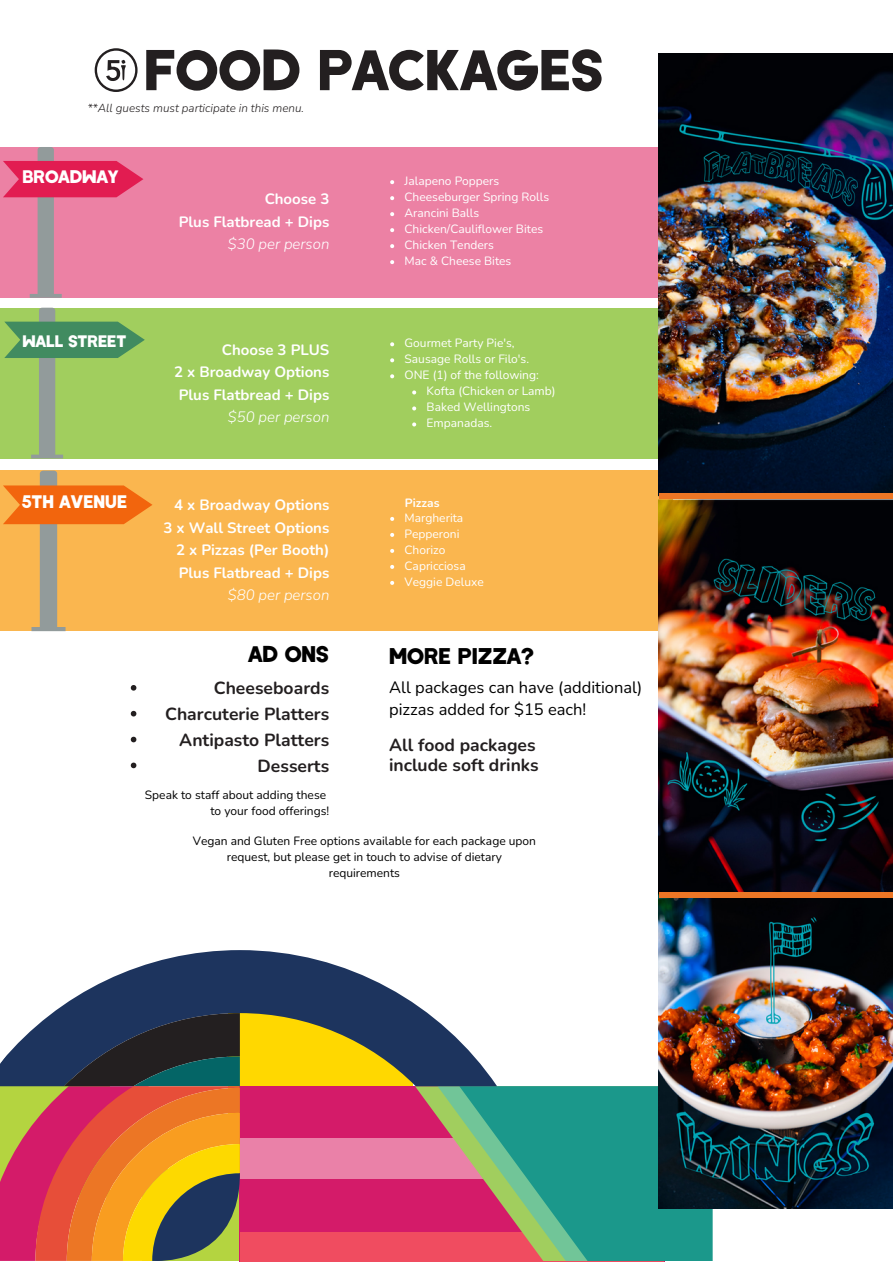
<style>
.page{position:relative;width:893px;height:1264px;background:#fff}
.page>*{position:absolute;margin:0;border:0;box-sizing:border-box;transform-origin:0 0}
.t1{font:56.85px "Womby";color:#231f20}
.t2{font:22.5px "Womby";color:#000}
.t3{font:18px "Womby";color:#fff}
.t4{font:700 17.55px/20.2px "Nunito";color:#231f20}
.t5{font:16.5px "Nunito";color:#000}
.t6{font:16.5px "Womby";color:#fff}
.t7{font:700 15px "Nunito";color:#fff}
.t8{font:italic 300 15px "Nunito";color:#fff}
.t9{font:12px "Nunito";color:#fff}
.t10{font:12px/16px "Nunito";color:#000;text-align:center}
.t11{font:700 12px "Nunito";color:#fff}
.t12{font:italic 300 11.7px "Nunito";color:#231f20}
</style>
<div class="page">
<div style="left:0;top:470px;width:672px;height:161px;background:#fab64f"></div>
<div style="left:0;top:308px;width:658px;height:150px;background:#a1ce5e"></div>
<div style="left:0;top:147px;width:672px;height:150px;background:#ec81a4"></div>
<div style="left:239px;top:1086px;width:425px;height:174px;background:#d41b69"></div>
<div style="left:240px;top:1138px;width:423px;height:40px;background:#ea81a8"></div>
<div style="left:240px;top:1232px;width:423px;height:28px;background:#f04c60"></div>
<svg style="left:415px;top:1086px;width:297px;height:174px"></svg>
<img style="left:658px;top:54px;width:234px;height:1154px">
<svg style="left:95px;top:48px;width:42px;height:44px"></svg>
<svg style="left:52px;top:950px;width:445px;height:136px;fill:#23395e"></svg>
<svg style="left:0;top:1013px;width:240px;height:247px;background:#9d6242"></svg>
<div style="left:658px;top:493px;width:234px;height:6px;background:#ec7625"></div>
<div style="left:658px;top:892px;width:234px;height:5px;background:#ec7625"></div>
<svg style="left:3px;top:147px;width:140px;height:151px"></svg>
<svg style="left:131px;top:685px;width:5px;height:5px"></svg>
<svg style="left:131px;top:711px;width:5px;height:5px"></svg>
<svg style="left:131px;top:736px;width:5px;height:6px"></svg>
<svg style="left:131px;top:762px;width:5px;height:6px"></svg>
<svg style="left:390px;top:180px;width:4px;height:4px"></svg>
<svg style="left:390px;top:196px;width:4px;height:4px"></svg>
<svg style="left:390px;top:212px;width:4px;height:4px"></svg>
<svg style="left:390px;top:228px;width:4px;height:4px"></svg>
<svg style="left:390px;top:244px;width:4px;height:4px"></svg>
<svg style="left:390px;top:260px;width:4px;height:4px"></svg>
<svg style="left:390px;top:342px;width:4px;height:4px"></svg>
<svg style="left:390px;top:358px;width:4px;height:4px"></svg>
<svg style="left:390px;top:374px;width:4px;height:4px"></svg>
<svg style="left:412px;top:390px;width:4px;height:4px"></svg>
<svg style="left:412px;top:406px;width:4px;height:4px"></svg>
<svg style="left:412px;top:422px;width:4px;height:4px"></svg>
<svg style="left:390px;top:517px;width:4px;height:4px"></svg>
<svg style="left:390px;top:533px;width:4px;height:4px"></svg>
<svg style="left:390px;top:549px;width:4px;height:4px"></svg>
<svg style="left:390px;top:565px;width:4px;height:4px"></svg>
<svg style="left:390px;top:581px;width:4px;height:4px"></svg>
<svg style="left:4px;top:308px;width:141px;height:150px"></svg>
<svg style="left:3px;top:470px;width:149px;height:161px"></svg>
<p class="t1" style="left:144px;top:33px;width:460px">FOOD PACKAGES</p>
<p class="t12" style="left:87px;top:100px;width:218px">**All guests must participate in this menu.</p>
<p class="t3" style="left:22px;top:164px;width:98px">BROADWAY</p>
<p class="t7" style="left:265px;top:189px;width:66px">Choose 3</p>
<p class="t7" style="left:179px;top:212px;width:152px">Plus Flatbread + Dips</p>
<p class="t8" style="left:228px;top:234px;width:103px">$30 per person</p>
<p class="t6" style="left:23px;top:330px;width:105px">WALL STREET</p>
<p class="t7" style="left:222px;top:340px;width:109px">Choose 3 PLUS</p>
<p class="t7" style="left:174px;top:362px;width:157px">2 x Broadway Options</p>
<p class="t7" style="left:179px;top:385px;width:152px">Plus Flatbread + Dips</p>
<p class="t8" style="left:228px;top:407px;width:103px">$50 per person</p>
<p class="t3" style="left:22px;top:490px;width:107px">5TH AVENUE</p>
<p class="t7" style="left:174px;top:495px;width:157px">4 x Broadway Options</p>
<p class="t7" style="left:163px;top:517px;width:167px">3 x Wall Street Options</p>
<p class="t7" style="left:176px;top:540px;width:155px">2 x Pizzas (Per Booth)</p>
<p class="t7" style="left:179px;top:562px;width:152px">Plus Flatbread + Dips</p>
<p class="t8" style="left:228px;top:585px;width:103px">$80 per person</p>
<p class="t2" style="left:248px;top:639px;width:82px">AD ONS</p>
<p class="t4" style="left:214px;top:678px;width:117px">Cheeseboards</p>
<p class="t4" style="left:165px;top:704px;width:166px">Charcuterie Platters</p>
<p class="t4" style="left:179px;top:729px;width:151px">Antipasto Platters</p>
<p class="t4" style="left:257px;top:755px;width:73px">Desserts</p>
<p class="t10" style="left:145px;top:786px;width:183px">Speak to staff about adding these</p>
<p class="t10" style="left:210px;top:802px;width:120px">to your food offerings!</p>
<p class="t9" style="left:404px;top:173px;width:96px">Jalapeno Poppers</p>
<p class="t9" style="left:404px;top:189px;width:146px">Cheeseburger Spring Rolls</p>
<p class="t9" style="left:404px;top:205px;width:76px">Arancini Balls</p>
<p class="t9" style="left:404px;top:221px;width:140px">Chicken/Cauliflower Bites</p>
<p class="t9" style="left:404px;top:237px;width:91px">Chicken Tenders</p>
<p class="t9" style="left:404px;top:253px;width:108px">Mac &amp; Cheese Bites</p>
<p class="t9" style="left:404px;top:335px;width:111px">Gourmet Party Pie's,</p>
<p class="t9" style="left:404px;top:351px;width:126px">Sausage Rolls or Filo's.</p>
<p class="t9" style="left:404px;top:367px;width:136px">ONE (1) of the following:</p>
<p class="t9" style="left:426px;top:383px;width:131px">Kofta (Chicken or Lamb)</p>
<p class="t9" style="left:426px;top:399px;width:105px">Baked Wellingtons</p>
<p class="t9" style="left:426px;top:415px;width:67px">Empanadas.</p>
<p class="t11" style="left:405px;top:495px;width:36px">Pizzas</p>
<p class="t9" style="left:404px;top:510px;width:60px">Margherita</p>
<p class="t9" style="left:404px;top:526px;width:56px">Pepperoni</p>
<p class="t9" style="left:404px;top:542px;width:42px">Chorizo</p>
<p class="t9" style="left:404px;top:557px;width:63px">Capricciosa</p>
<p class="t9" style="left:404px;top:573px;width:81px">Veggie Deluxe</p>
<p class="t2" style="left:389px;top:641px;width:146px">MORE PIZZA?</p>
<p class="t5" style="left:389px;top:675px;width:255px">All packages can have (additional)</p>
<p class="t5" style="left:389px;top:698px;width:199px">pizzas added for $15 each!</p>
<p class="t4" style="left:389px;top:734px;width:151px">All food packages include soft drinks</p>
<p class="t10" style="left:193px;top:833px;width:345px">Vegan and Gluten Free options available for each package upon request, but please get in touch to advise of dietary requirements</p>
</div>
